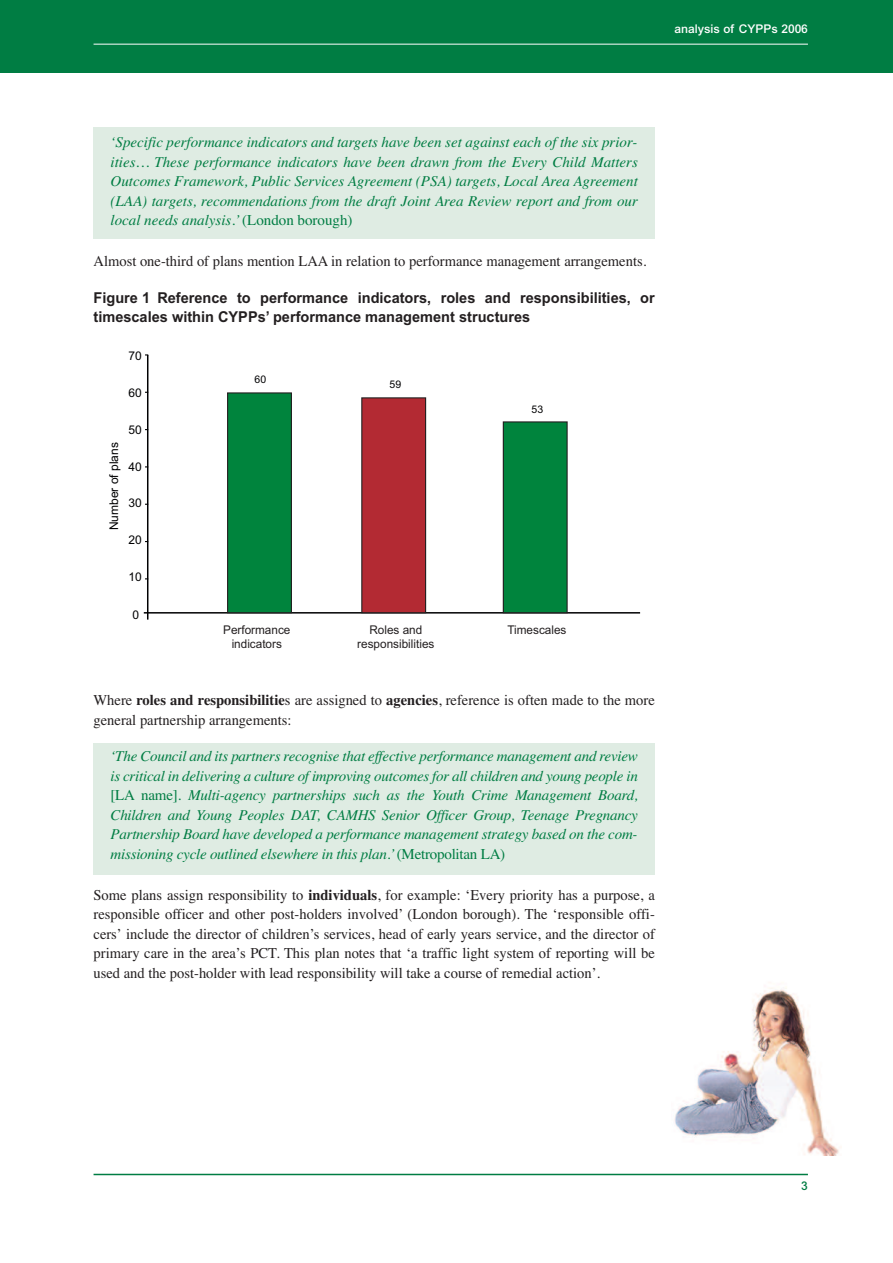
<style>
.page{position:relative;width:893px;height:1263px;background:#fff}
.page>*{position:absolute;margin:0;border:0;box-sizing:border-box;transform-origin:0 0}
.t1{font:italic 15px/19.5px "Times";letter-spacing:-.015em;color:#007d43;text-align:justify}
.t2{font:15px/19.5px "Times";color:#231f20}
.t3{font:700 15px/19.5px "Arial";color:#231f20}
.t4{font:12px/14.4px "Arial";color:#231f20;text-align:center}
.t5{font:12px "Arial";color:#000002}
.t6{font:500 12px "Arial";color:#fff}
.t7{font:500 12px "Arial";color:#007d43}
.t8{font:10.5px "Arial";color:#000002}
.s1{font-style:normal}
.s2{font-weight:700}
</style>
<div class="page">
<div style="left:94px;top:743px;width:561px;height:132px;background:#dfece3"></div>
<div style="left:94px;top:128px;width:561px;height:111px;background:#dfece3"></div>
<div style="left:0;top:0;width:893px;height:72px;background:#007d43"></div>
<hr style="left:94px;top:1174px;width:714px;height:1px;background:#007d43">
<hr style="left:94px;top:44px;width:714px;height:1px;background:#fff">
<img style="left:674px;top:987px;width:165px;height:168px">
<hr style="left:147px;top:355px;width:1px;height:265px;background:#000002">
<hr style="left:144px;top:612px;width:496px;height:1px;background:#000002">
<div style="left:228px;top:393px;width:63px;height:220px;background:#00843d"></div>
<div style="left:227px;top:392px;width:65px;height:221px;border:1px solid #231f20"></div>
<div style="left:362px;top:398px;width:64px;height:215px;background:#b32a33"></div>
<div style="left:361px;top:397px;width:65px;height:216px;border:1px solid #231f20"></div>
<div style="left:503px;top:422px;width:64px;height:191px;background:#00843d"></div>
<div style="left:503px;top:421px;width:65px;height:192px;border:1px solid #231f20"></div>
<p class="t6" style="left:675px;top:25px;width:135px">analysis of CYPPs 2006</p>
<p class="t1" style="left:111px;top:132px;width:529px">‘Specific performance indicators and targets have been set against each of the six prior&shy;ities… These performance indicators have been drawn from the Every Child Matters Outcomes Framework, Public Services Agreement (PSA) targets, Local Area Agreement (LAA) targets, recommendations from the draft Joint Area Review report and from our local needs analysis.’<span class="s1">(London borough)</span></p>
<p class="t2" style="left:94px;top:251px;width:554px">Almost one-third of plans mention LAA in relation to performance management arrangements.</p>
<p class="t3" style="left:94px;top:288px;width:563px">Figure 1 Reference to performance indicators, roles and responsibilities, or timescales within CYPPs’ performance management structures</p>
<p class="t5" style="left:128px;top:349px;width:15px">70</p>
<p class="t5" style="left:128px;top:386px;width:15px">60</p>
<p class="t5" style="left:128px;top:423px;width:15px">50</p>
<p class="t5" style="left:107px;top:530px;width:90px;rotate:-90deg">Number of plans</p>
<p class="t5" style="left:128px;top:460px;width:15px">40</p>
<p class="t5" style="left:128px;top:496px;width:15px">30</p>
<p class="t5" style="left:128px;top:533px;width:15px">20</p>
<p class="t5" style="left:128px;top:570px;width:15px">10</p>
<p class="t5" style="left:132px;top:608px;width:8px">0</p>
<p class="t8" style="left:255px;top:373px;width:13px">60</p>
<p class="t8" style="left:390px;top:378px;width:13px">59</p>
<p class="t8" style="left:531px;top:403px;width:13px">53</p>
<p class="t4" style="left:223px;top:622px;width:69px">Performance indicators</p>
<p class="t4" style="left:357px;top:622px;width:79px">Roles and responsibilities</p>
<p class="t4" style="left:507px;top:622px;width:61px">Timescales</p>
<p class="t2" style="left:94px;top:690px;width:563px">Where <span class="s2">roles and responsibilitie</span>s are assigned to <span class="s2">agencies</span>, reference is often made to the more general partnership arrangements:</p>
<p class="t1" style="left:111px;top:746px;width:529px">‘The Council and its partners recognise that effective performance management and review is critical in delivering a culture of improving outcomes for all children and young people in <span class="s1">[LA name]</span>. Multi-agency partnerships such as the Youth Crime Management Board, Children and Young Peoples DAT, CAMHS Senior Officer Group, Teenage Pregnancy Partnership Board have developed a performance management strategy based on the com&shy;missioning cycle outlined elsewhere in this plan.’<span class="s1">(Metropolitan LA)</span></p>
<p class="t2" style="left:94px;top:885px;width:563px;text-align:justify">Some plans assign responsibility to <span class="s2">individuals</span>, for example: ‘Every priority has a purpose, a responsible officer and other post-holders involved’ (London borough). The ‘responsible offi&shy;cers’ include the director of children’s services, head of early years service, and the director of primary care in the area’s PCT. This plan notes that ‘a traffic light system of reporting will be used and the post-holder with lead responsibility will take a course of remedial action’.</p>
<p class="t7" style="left:801px;top:1181px;width:8px">3</p>
</div>
